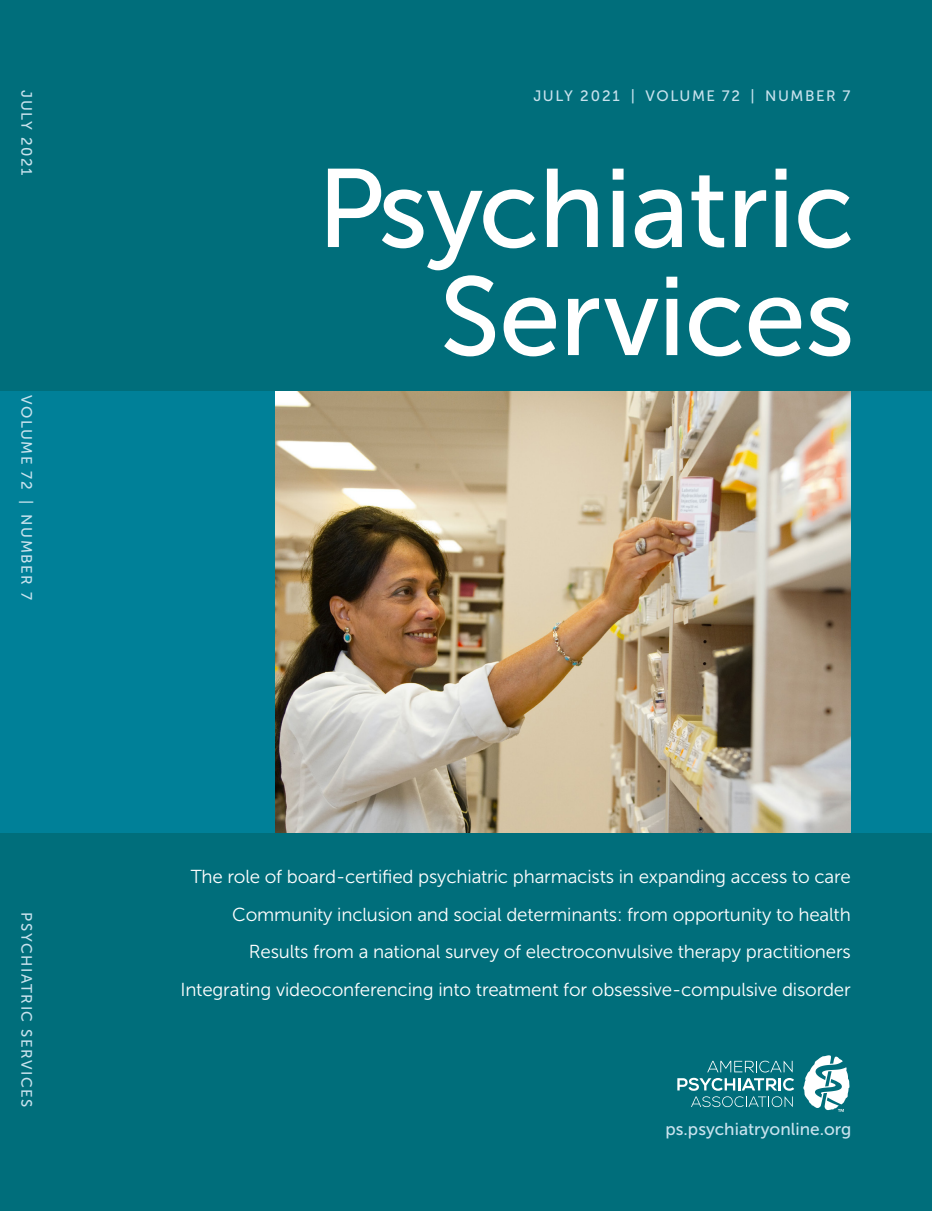
<style>
.page{position:relative;width:932px;height:1211px;background:#fff}
.page>*{position:absolute;margin:0;border:0;box-sizing:border-box;transform-origin:0 0}
.t1{font:111px "Museo Sans 500";letter-spacing:-.01em;color:#fff}
.Cover_blurbs{font:18.75px "Museo Sans 300";letter-spacing:-.01em;color:#fff}
.t2{font:17.25px "Museo Sans 500";color:#c8e2ed}
.identifiers{font:15px "Museo Sans 500";letter-spacing:.1em;color:#c8e2ed}
</style>
<div class="page">
<div style="left:0;top:0;width:932px;height:1210px;background:#006e7b"></div>
<div style="left:0;top:391px;width:932px;height:441px;background:#008098"></div>
<img style="left:275px;top:391px;width:575px;height:441px">
<svg style="left:803px;top:1055px;width:46px;height:56px"></svg>
<svg style="left:677px;top:1060px;width:117px;height:30px"></svg>
<svg style="left:691px;top:1096px;width:101px;height:11px"></svg>
<p class="identifiers" style="left:35px;top:90px;width:86px;rotate:90deg">JULY 2021</p>
<p class="identifiers" style="left:35px;top:395px;width:206px;rotate:90deg">VOLUME 72 | NUMBER 7</p>
<p class="identifiers" style="left:35px;top:912px;width:197px;rotate:90deg">PSYCHIATRIC SERVICES</p>
<p class="identifiers" style="left:533px;top:87px;width:319px">JULY 2021 | VOLUME 72 | NUMBER 7</p>
<p class="t1" style="left:317px;top:148px;width:539px">Psychiatric</p>
<p class="t1" style="left:439px;top:256px;width:416px">Services</p>
<p class="Cover_blurbs" style="left:191px;top:866px;width:661px">The role of board-certified psychiatric pharmacists in expanding access to care</p>
<p class="Cover_blurbs" style="left:232px;top:904px;width:620px">Community inclusion and social determinants: from opportunity to health</p>
<p class="Cover_blurbs" style="left:249px;top:941px;width:603px">Results from a national survey of electroconvulsive therapy practitioners</p>
<p class="Cover_blurbs" style="left:180px;top:979px;width:672px">Integrating videoconferencing into treatment for obsessive-compulsive disorder</p>
<p class="t2" style="left:665px;top:1119px;width:187px">ps.psychiatryonline.org</p>
</div>
